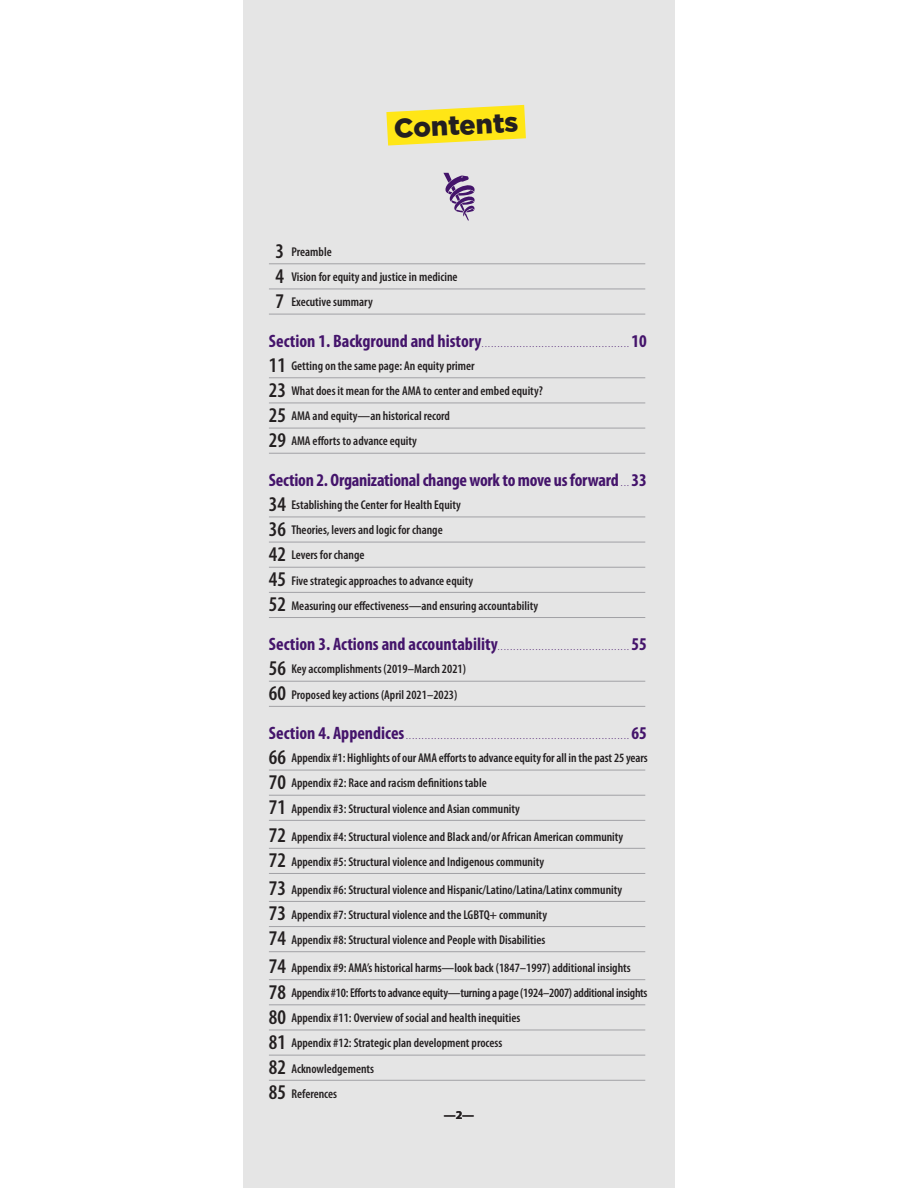
<style>
.page{position:relative;width:918px;height:1188px;background:#fff}
.page>*{position:absolute;margin:0;border:0;box-sizing:border-box;transform-origin:0 0}
.Header_1{font:900 27px "Gotham";color:#231f20}
.Header_-_toc{font:700 condensed 18px "Myriad Pro";letter-spacing:-.015em;color:#44146b}
.t1{font:600 condensed 12.75px "Myriad Pro";color:#231f20}
.t2{font:600 condensed 12.75px "Myriad Pro";letter-spacing:-.02em;color:#231f20}
.t3{font:700 12px "Myriad Pro";color:#231f20}
.Header_-_toc-2{font:condensed 9px "Myriad Pro";color:#44146b}
.s1{font-size:21px}
.s2{font-weight:700;font-size:18px}
.s3{font-weight:400;font-size:9px}
</style>
<div class="page">
<div style="left:243px;top:0;width:432px;height:1188px;background:#e5e5e5"></div>
<svg style="left:386px;top:105px;width:140px;height:41px"></svg>
<hr style="left:269px;top:264px;width:376px;height:1px;background:#a1a1a5">
<hr style="left:269px;top:289px;width:376px;height:1px;background:#a1a1a5">
<hr style="left:269px;top:314px;width:376px;height:1px;background:#a1a1a5">
<hr style="left:269px;top:378px;width:376px;height:1px;background:#a1a1a5">
<hr style="left:269px;top:403px;width:376px;height:1px;background:#a1a1a5">
<hr style="left:269px;top:428px;width:376px;height:1px;background:#a1a1a5">
<hr style="left:269px;top:453px;width:376px;height:1px;background:#a1a1a5">
<hr style="left:269px;top:517px;width:376px;height:1px;background:#a1a1a5">
<hr style="left:269px;top:542px;width:376px;height:1px;background:#a1a1a5">
<hr style="left:269px;top:567px;width:376px;height:1px;background:#a1a1a5">
<hr style="left:269px;top:592px;width:376px;height:1px;background:#a1a1a5">
<hr style="left:269px;top:617px;width:376px;height:1px;background:#a1a1a5">
<hr style="left:269px;top:681px;width:376px;height:1px;background:#a1a1a5">
<hr style="left:269px;top:706px;width:376px;height:1px;background:#a1a1a5">
<hr style="left:269px;top:770px;width:376px;height:1px;background:#a1a1a5">
<hr style="left:269px;top:795px;width:376px;height:1px;background:#a1a1a5">
<hr style="left:269px;top:820px;width:376px;height:1px;background:#a1a1a5">
<hr style="left:269px;top:848px;width:376px;height:1px;background:#a1a1a5">
<hr style="left:269px;top:873px;width:376px;height:1px;background:#a1a1a5">
<hr style="left:269px;top:901px;width:376px;height:1px;background:#a1a1a5">
<hr style="left:269px;top:926px;width:376px;height:1px;background:#a1a1a5">
<hr style="left:269px;top:951px;width:376px;height:1px;background:#a1a1a5">
<hr style="left:269px;top:979px;width:376px;height:1px;background:#a1a1a5">
<hr style="left:269px;top:1005px;width:376px;height:1px;background:#a1a1a5">
<hr style="left:269px;top:1030px;width:376px;height:1px;background:#a1a1a5">
<hr style="left:269px;top:1055px;width:376px;height:1px;background:#a1a1a5">
<hr style="left:269px;top:1080px;width:376px;height:1px;background:#a1a1a5">
<svg style="left:443px;top:173px;width:32px;height:47px"></svg>
<p class="Header_1" style="left:393px;top:113px;width:126px;rotate:-3deg">Contents</p>
<p class="t1" style="left:275px;top:244px;width:58px"><span class="s1">3</span> Preamble</p>
<p class="t1" style="left:275px;top:269px;width:184px"><span class="s1">4</span> Vision for equity and justice in medicine</p>
<p class="t1" style="left:275px;top:294px;width:99px"><span class="s1">7</span> Executive summary</p>
<p class="Header_-_toc-2" style="left:269px;top:339px;width:380px"><span class="s2">Section 1. Background and history</span> . . . . . . . . . . . . . . . . . . . . . . . . . . . . . . . . . . . . . . . . . . . . . . . <span class="s2">10</span></p>
<p class="t1" style="left:269px;top:358px;width:207px"><span class="s1">11</span> Getting on the same page: An equity primer</p>
<p class="t1" style="left:269px;top:383px;width:275px"><span class="s1">23</span> What does it mean for the AMA to center and embed equity?</p>
<p class="t1" style="left:269px;top:408px;width:183px"><span class="s1">25</span> AMA and equity—an historical record</p>
<p class="t1" style="left:269px;top:433px;width:150px"><span class="s1">29</span> AMA efforts to advance equity</p>
<p class="Header_-_toc" style="left:269px;top:469px;width:380px">Section 2. Organizational change work to move us forward <span class="s3">. . .</span> 33</p>
<p class="t1" style="left:269px;top:497px;width:193px"><span class="s1">34</span> Establishing the Center for Health Equity</p>
<p class="t1" style="left:269px;top:522px;width:175px"><span class="s1">36</span> Theories, levers and logic for change</p>
<p class="t1" style="left:269px;top:547px;width:97px"><span class="s1">42</span> Levers for change</p>
<p class="t1" style="left:269px;top:573px;width:206px"><span class="s1">45</span> Five strategic approaches to advance equity</p>
<p class="t1" style="left:269px;top:598px;width:271px"><span class="s1">52</span> Measuring our effectiveness—and ensuring accountability</p>
<p class="Header_-_toc-2" style="left:269px;top:642px;width:380px"><span class="s2">Section 3. Actions and accountability</span> . . . . . . . . . . . . . . . . . . . . . . . . . . . . . . . . . . . . . . . . . . <span class="s2">55</span></p>
<p class="t1" style="left:269px;top:661px;width:199px"><span class="s1">56</span> Key accomplishments (2019–March 2021)</p>
<p class="t1" style="left:269px;top:687px;width:190px"><span class="s1">60</span> Proposed key actions (April 2021–2023)</p>
<p class="Header_-_toc-2" style="left:269px;top:731px;width:380px"><span class="s2">Section 4. Appendices</span> . . . . . . . . . . . . . . . . . . . . . . . . . . . . . . . . . . . . . . . . . . . . . . . . . . . . . . . . . . . . . . . . . . . . . . . <span class="s2">65</span></p>
<p class="t1" style="left:269px;top:750px;width:380px"><span class="s1">66</span> Appendix #1: Highlights of our AMA efforts to advance equity for all in the past 25 years</p>
<p class="t1" style="left:269px;top:775px;width:219px"><span class="s1">70</span> Appendix #2: Race and racism definitions table</p>
<p class="t1" style="left:269px;top:801px;width:253px"><span class="s1">71</span> Appendix #3: Structural violence and Asian community</p>
<p class="t1" style="left:269px;top:828px;width:356px"><span class="s1">72</span> Appendix #4: Structural violence and Black and/or African American community</p>
<p class="t1" style="left:269px;top:854px;width:277px"><span class="s1">72</span> Appendix #5: Structural violence and Indigenous community</p>
<p class="t1" style="left:269px;top:882px;width:355px"><span class="s1">73</span> Appendix #6: Structural violence and Hispanic/Latino/Latina/Latinx community</p>
<p class="t1" style="left:269px;top:907px;width:280px"><span class="s1">73</span> Appendix #7: Structural violence and the LGBTQ+ community</p>
<p class="t1" style="left:269px;top:932px;width:278px"><span class="s1">74</span> Appendix #8: Structural violence and People with Disabilities</p>
<p class="t1" style="left:269px;top:960px;width:363px"><span class="s1">74</span> Appendix #9: AMA’s historical harms—look back (1847–1997) additional insights</p>
<p class="t2" style="left:269px;top:985px;width:380px"><span class="s1">78</span> Appendix #10: Efforts to advance equity—turning a page (1924–2007) additional insights</p>
<p class="t1" style="left:269px;top:1010px;width:253px"><span class="s1">80</span> Appendix #11: Overview of social and health inequities</p>
<p class="t1" style="left:269px;top:1035px;width:235px"><span class="s1">81</span> Appendix #12: Strategic plan development process</p>
<p class="t1" style="left:269px;top:1060px;width:107px"><span class="s1">82</span> Acknowledgements</p>
<p class="t1" style="left:269px;top:1086px;width:70px"><span class="s1">85</span> References</p>
<p class="t3" style="left:444px;top:1107px;width:32px">—2—</p>
</div>
